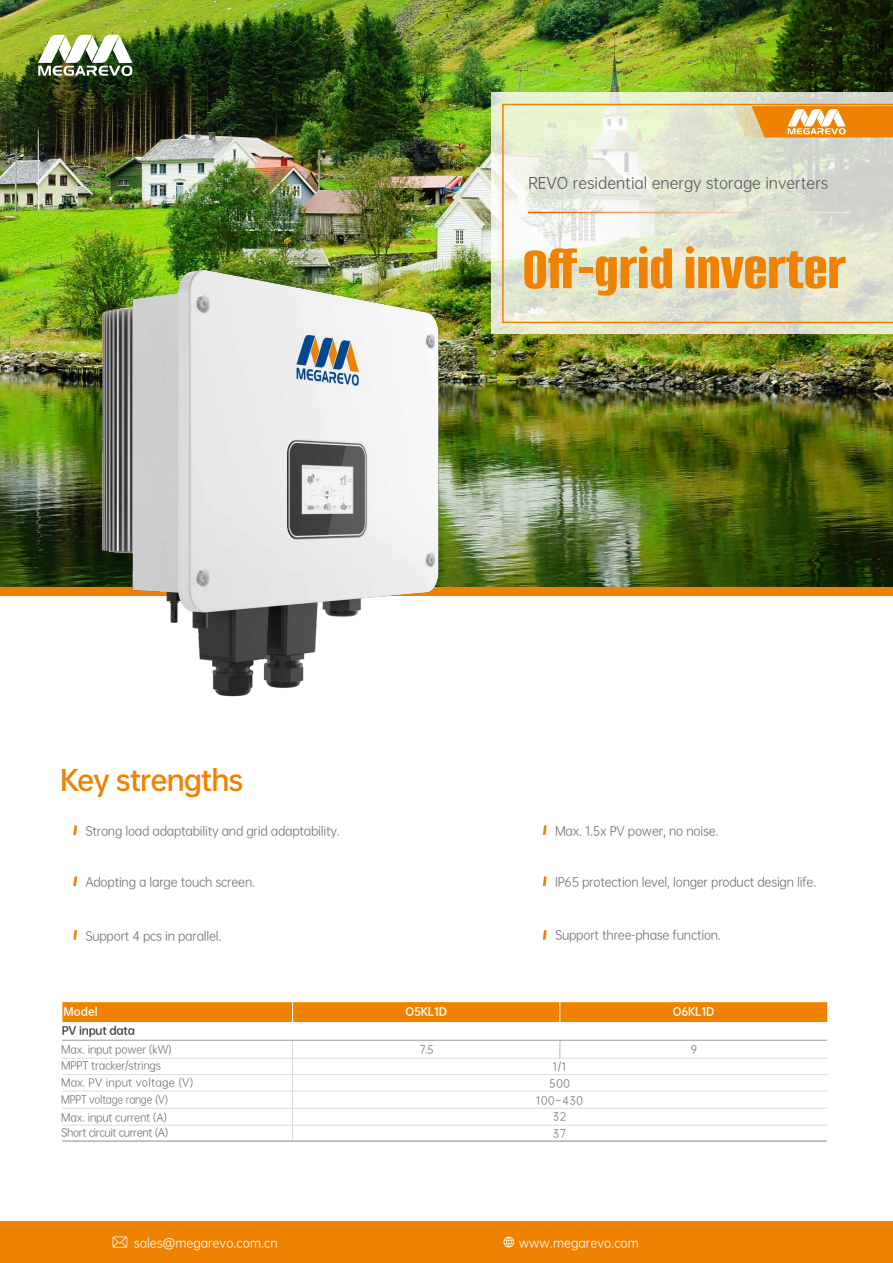
<style>
.page{position:relative;width:893px;height:1263px;background:#fff}
.page>*{position:absolute;margin:0;border:0;box-sizing:border-box;transform-origin:0 0}
.t1{font:800 63px "Alumni Sans";color:#ef8200}
.t2{font:27px "OPPO Sans B";letter-spacing:-.04em;color:#ef8200}
.t3{font:15px "OPPO Sans R";color:#595757}
.t4{font:12px "OPPO Sans R";letter-spacing:-.02em;color:#717071}
.t5{font:12px "OPPO Sans R";color:#fff}
.t6{font:10.5px/17.1px "OPPO Sans R";letter-spacing:-.02em;color:#717071}
.t7{font:10.5px "OPPO Sans R";letter-spacing:-.04em;color:#717071}
.t8{font:10.5px "OPPO Sans B";letter-spacing:-.02em;color:#fff}
.t9{font:10.5px/16.5px "OPPO Sans R";letter-spacing:.06em;color:#717071;text-align:center}
.t10{font:10.5px "OPPO Sans B";letter-spacing:-.02em;color:#3e3a39}
</style>
<div class="page">
<img style="left:0;top:0;width:893px;height:588px">
<div style="left:0;top:588px;width:893px;height:8px;background:#ef8200"></div>
<img style="left:38px;top:35px;width:94px;height:41px">
<svg style="left:491px;top:92px;width:402px;height:241px;background:#e3e7d0"></svg>
<svg style="left:502px;top:104px;width:391px;height:219px;background:#e2e4d1"></svg>
<hr style="left:528px;top:212px;width:324px;height:1px;background:#fff">
<svg style="left:733px;top:106px;width:160px;height:31px;background:#efa447"></svg>
<div style="left:0;top:1221px;width:893px;height:42px;background:#ef8200"></div>
<svg style="left:113px;top:1236px;width:14px;height:11px"></svg>
<svg style="left:503px;top:1237px;width:11px;height:10px"></svg>
<svg style="left:73px;top:825px;width:4px;height:10px"></svg>
<svg style="left:543px;top:825px;width:4px;height:10px"></svg>
<svg style="left:73px;top:876px;width:4px;height:10px"></svg>
<svg style="left:543px;top:876px;width:4px;height:10px"></svg>
<svg style="left:73px;top:930px;width:4px;height:10px"></svg>
<svg style="left:543px;top:930px;width:4px;height:10px"></svg>
<img style="left:90px;top:263px;width:362px;height:434px">
<hr style="left:62px;top:1058px;width:765px;height:1px;background:#dbdcdc">
<hr style="left:62px;top:1074px;width:765px;height:1px;background:#dbdcdc">
<hr style="left:62px;top:1091px;width:765px;height:1px;background:#dbdcdc">
<hr style="left:62px;top:1108px;width:765px;height:1px;background:#dbdcdc">
<hr style="left:62px;top:1125px;width:765px;height:1px;background:#dbdcdc">
<hr style="left:292px;top:1040px;width:1px;height:102px;background:#dbdcdc">
<svg style="left:559px;top:1041px;width:1px;height:17px"></svg>
<div style="left:62px;top:1002px;width:765px;height:20px;background:#ef8200"></div>
<hr style="left:62px;top:1140px;width:765px;height:2px;background:#b4b4b5">
<hr style="left:62px;top:1040px;width:765px;height:1px;background:#b4b4b5">
<p class="t3" style="left:528px;top:171px;width:302px">REVO residential energy storage inverters</p>
<h2 class="t2" style="left:60px;top:757px;width:185px">Key strengths</h2>
<h1 class="t1" style="left:523px;top:232px;width:325px">Off-grid inverter</h1>
<p class="t4" style="left:85px;top:821px;width:256px">Strong load adaptability and grid adaptability.</p>
<p class="t4" style="left:555px;top:821px;width:165px">Max. 1.5x PV power, no noise.</p>
<p class="t4" style="left:85px;top:872px;width:171px">Adopting a large touch screen.</p>
<p class="t4" style="left:555px;top:872px;width:263px">IP65 protection level, longer product design life.</p>
<p class="t4" style="left:85px;top:926px;width:138px">Support 4 pcs in parallel.</p>
<p class="t4" style="left:555px;top:926px;width:168px">Support three-phase function.</p>
<p class="t8" style="left:64px;top:1003px;width:36px">Model</p>
<p class="t6" style="left:61px;top:1040px;width:112px">Max. input power (kW)</p>
<p class="t10" style="left:62px;top:1022px;width:75px">PV input data</p>
<p class="t6" style="left:61px;top:1056px;width:134px">MPPT tracker/strings<br>Max. PV input voltage (V)<br>MPPT voltage range (V)<br>Max. input current (A)</p>
<p class="t7" style="left:61px;top:1124px;width:109px">Short circuit current (A)</p>
<p class="t8" style="left:405px;top:1003px;width:43px">O5KL1D</p>
<p class="t8" style="left:673px;top:1003px;width:43px">O6KL1D</p>
<p class="t6" style="left:419px;top:1040px;width:16px">7.5</p>
<p class="t6" style="left:691px;top:1040px;width:8px">9</p>
<p class="t9" style="left:536px;top:1058px;width:48px">1/1<br>500<br>100~430<br>32<br>37</p>
<p class="t5" style="left:134px;top:1233px;width:145px">sales@megarevo.com.cn</p>
<p class="t5" style="left:519px;top:1233px;width:121px">www.megarevo.com</p>
</div>
